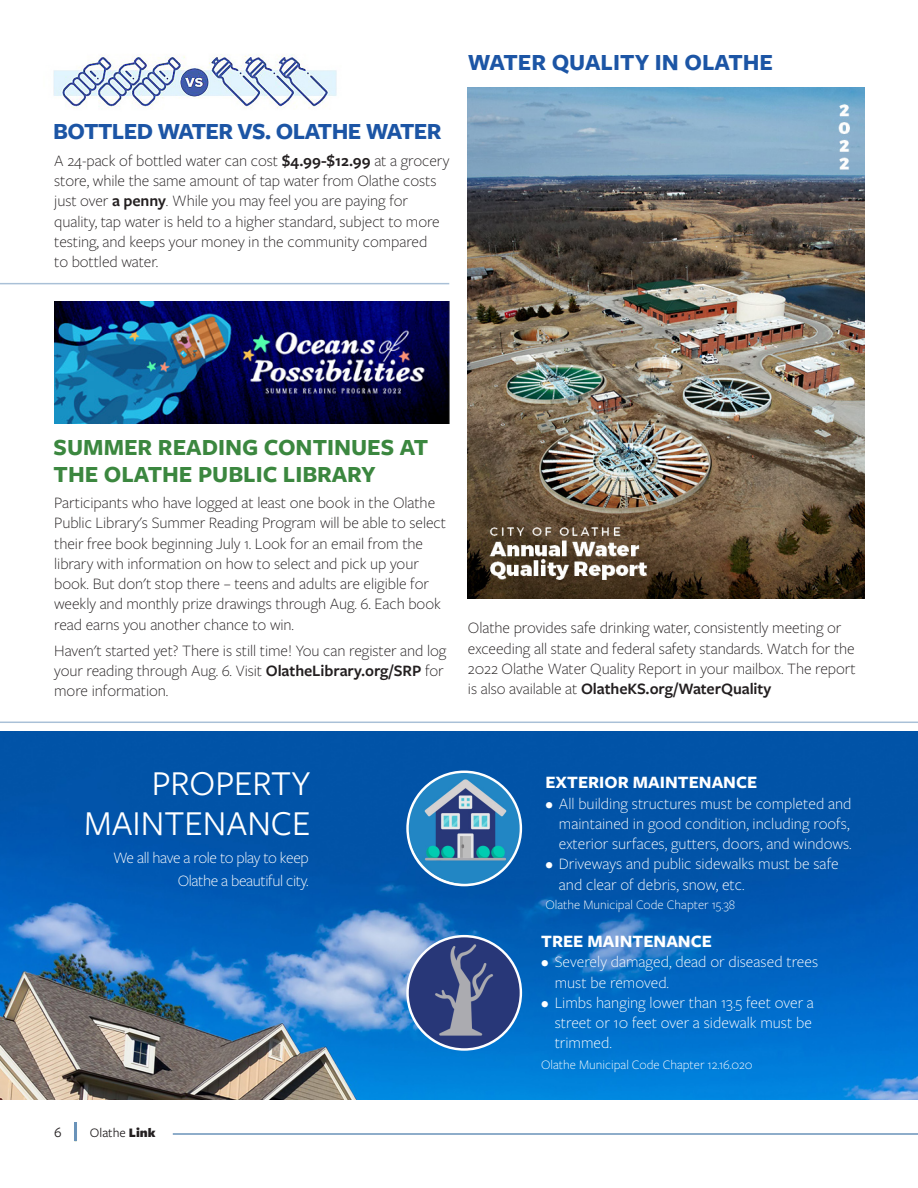
<style>
.page{position:relative;width:918px;height:1188px;background:#fff}
.page>*{position:absolute;margin:0;border:0;box-sizing:border-box;transform-origin:0 0}
.t1{font:36.3px "Freight Sans Pro";color:#fff}
.Heading{font:700 24px/27px "Freight Sans Pro";color:#3b873f}
.Heading-2{font:700 24px "Freight Sans Pro";letter-spacing:-.025em;color:#1c55a5}
.Heading-3{font:700 24px "Freight Sans Pro";color:#1c55a5}
.t2{font:700 18px "Freight Sans Pro";color:#fff}
.t3{font:300 16.5px/20.2px "Freight Sans Pro";letter-spacing:-.005em;color:#231f20}
.t4{font:300 16.5px/20.2px "Freight Sans Pro";color:#fff}
.t5{font:300 16.5px/22.5px "Freight Sans Pro";letter-spacing:-.025em;color:#fff;text-align:right}
.t6{font:300 13.5px "Freight Sans Pro";color:#fff}
.t7{font:13.5px "Freight Sans Pro";color:#231f20}
.s1{font-weight:600}
.s2{font-size:15px}
.s3{font-weight:600;font-size:21px;color:#618b27}
.s4{font-weight:900}
</style>
<div class="page">
<hr style="left:173px;top:1133px;width:745px;height:2px;background:#6a93b9">
<hr style="left:0;top:722px;width:918px;height:1px;background:#6a93bb">
<hr style="left:0;top:283px;width:449px;height:1px;background:#6a93bb">
<img style="left:468px;top:87px;width:397px;height:512px">
<img style="left:0;top:731px;width:918px;height:368px">
<img style="left:408px;top:936px;width:113px;height:113px;border-radius:57px">
<div style="left:406px;top:935px;width:116px;height:116px;border:2px solid #fff;border-radius:50%"></div>
<img style="left:407px;top:772px;width:113px;height:113px;border-radius:56px">
<div style="left:406px;top:771px;width:116px;height:115px;border:2px solid #fff;border-radius:50%"></div>
<img style="left:53px;top:54px;width:284px;height:56px">
<img style="left:55px;top:302px;width:394px;height:122px">
<svg style="left:75px;top:1122px;width:2px;height:19px"></svg>
<p class="Heading-3" style="left:468px;top:46px;width:307px">WATER QUALITY IN OLATHE</p>
<p class="Heading-2" style="left:53px;top:114px;width:390px">BOTTLED WATER VS. OLATHE WATER</p>
<p class="t3" style="left:54px;top:150px;width:397px">A 24-pack of bottled water can cost <span class="s1">$4.99-$12.99</span> at a grocery store, while the same amount of tap water from Olathe costs just over <span class="s1">a penny</span>. While you may feel you are paying for quality, tap water is held to a higher standard, subject to more testing, and keeps your money in the community compared<br>to bottled water.</p>
<p class="Heading" style="left:54px;top:433px;width:376px">SUMMER READING CONTINUES AT<br>THE OLATHE PUBLIC LIBRARY</p>
<p class="t3" style="left:54px;top:492px;width:393px">Participants who have logged at least one book in the Olathe Public Library's Summer Reading Program will be able to select their free book beginning July 1. Look for an email from the library with information on how to select and pick up your book. But don't stop there – teens and adults are eligible for weekly and monthly prize drawings through Aug. 6. Each book read earns you another chance to win.</p>
<p class="t3" style="left:54px;top:640px;width:394px">Haven't started yet? There is still time! You can register and log your reading through Aug. 6. Visit <span class="s1">OlatheLibrary.org/SRP</span> for more information.</p>
<p class="t3" style="left:468px;top:617px;width:389px">Olathe provides safe drinking water, consistently meeting or exceeding all state and federal safety standards. Watch for the 2022 Olathe Water Quality Report in your mailbox. The report is also available at <span class="s1">OlatheKS.org/WaterQuality</span></p>
<p class="t1" style="left:152px;top:759px;width:160px">PROPERTY</p>
<p class="t1" style="left:84px;top:799px;width:228px">MAINTENANCE</p>
<p class="t5" style="left:113px;top:846px;width:197px">We all have a role to play to keep<br>Olathe a beautiful city.</p>
<p class="t7" style="left:54px;top:1123px;width:103px"><span class="s2">6</span> <span class="s3">|</span> Olathe <span class="s4">Link</span></p>
<p class="t2" style="left:545px;top:770px;width:213px">EXTERIOR MAINTENANCE</p>
<p class="t4" style="left:559px;top:792px;width:294px;text-indent:-14px">• All building structures must be completed and maintained in good condition, including roofs, exterior surfaces, gutters, doors, and windows.</p>
<p class="t4" style="left:559px;top:853px;width:282px;text-indent:-14px">• Driveways and public sidewalks must be safe and clear of debris, snow, etc.</p>
<p class="t6" style="left:545px;top:895px;width:191px">Olathe Municipal Code Chapter 15.38</p>
<p class="t2" style="left:541px;top:929px;width:172px">TREE MAINTENANCE</p>
<p class="t4" style="left:555px;top:951px;width:265px;text-indent:-14px">• Severely damaged, dead or diseased trees must be removed.</p>
<p class="t4" style="left:555px;top:992px;width:261px;text-indent:-14px">• Limbs hanging lower than 13.5 feet over a street or 10 feet over a sidewalk must be trimmed.</p>
<p class="t6" style="left:541px;top:1055px;width:213px">Olathe Municipal Code Chapter 12.16.020</p>
</div>
